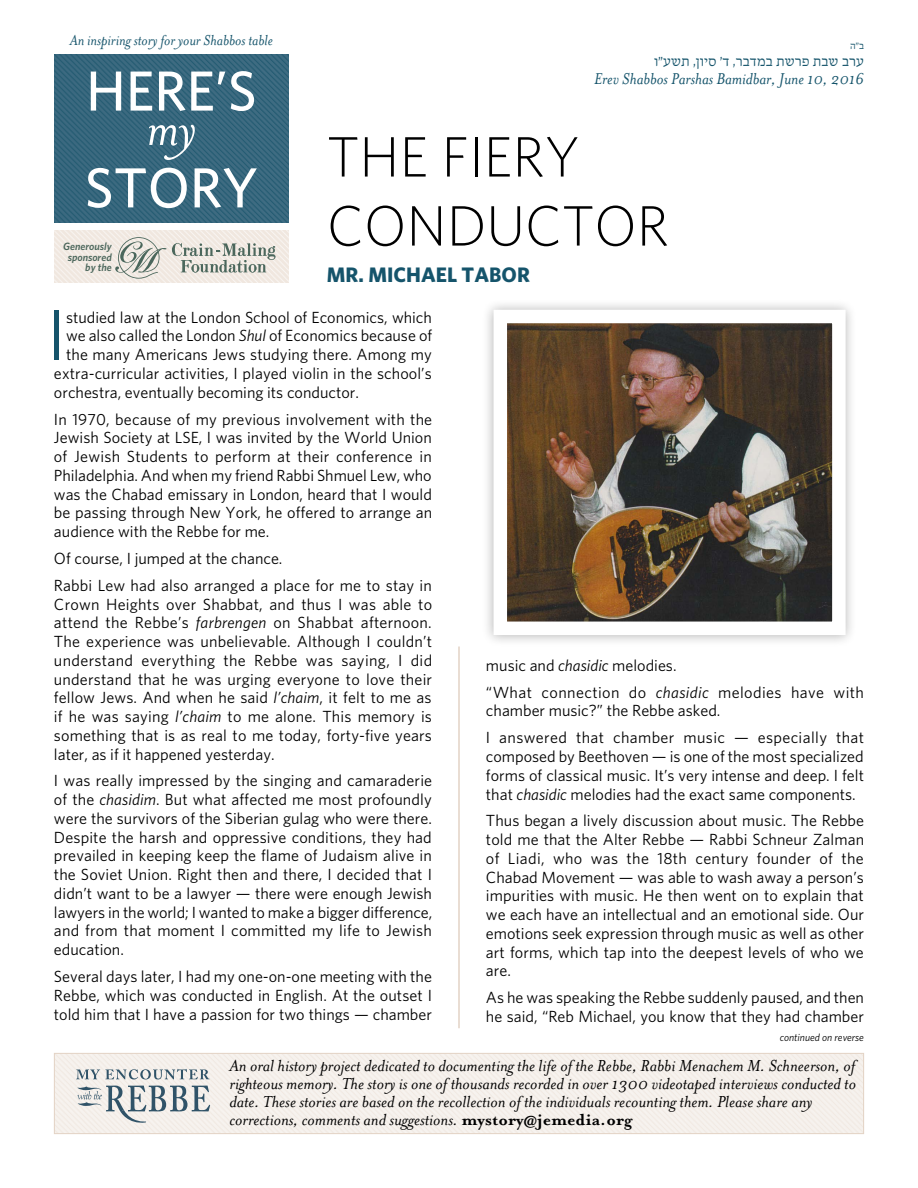
<style>
.page{position:relative;width:918px;height:1188px;background:#fff}
.page>*{position:absolute;margin:0;border:0;box-sizing:border-box;transform-origin:0 0}
.t1{font:71.55px "Whitney";color:#15546b}
.t2{font:300 57px "Whitney";color:#000}
.t3{font:500 56.55px "Whitney";color:#fff}
.t4{font:italic 56.55px "Mrs Eaves OT";color:#fff}
.t5{font:700 21px "Whitney";color:#15546b}
.t6{font:italic 18.3px/18px "Mrs Eaves OT";color:#000;scale:1.06 1}
.t7{font:italic 18px "Mrs Eaves OT";color:#15546b}
.t8{font:italic 16.5px "Mrs Eaves OT";color:#15546b}
.t9{font:16.2px/18.8px "Whitney";letter-spacing:.005em;color:#000}
.t10{font:16.2px "Whitney";letter-spacing:.025em;color:#000}
.t11{font:italic 16.2px "Whitney";letter-spacing:.025em;color:#000}
.t12{font:300 15px "Fb Adama";color:#15546b}
.t13{font:italic 600 10.65px/10.6px "Whitney";color:#4c675c;text-align:right}
.t14{font:italic 10.5px "Whitney";color:#000}
.t15{font:300 10.5px "Fb Adama";color:#15546b}
.s1{font-style:italic}
.s2{font-weight:700;font-style:normal}
</style>
<div class="page">
<hr style="left:458px;top:646px;width:2px;height:382px;background:#e3d3c5">
<div style="left:56px;top:1055px;width:806px;height:77px;background:#f5f0ec"></div>
<div style="left:54px;top:1053px;width:810px;height:81px;border:1px solid #e3d3c5"></div>
<svg style="left:76px;top:1069px;width:133px;height:10px"></svg>
<svg style="left:77px;top:1086px;width:133px;height:37px;background:#c6cacb"></svg>
<img style="left:54px;top:54px;width:235px;height:169px">
<img style="left:54px;top:231px;width:235px;height:52px">
<svg style="left:115px;top:237px;width:51px;height:42px;background:#cfcec7"></svg>
<svg style="left:172px;top:243px;width:103px;height:30px;background:#c5c7bf"></svg>
<div style="left:482px;top:298px;width:375px;height:349px;background:#000;opacity:.3"></div>
<img style="left:509px;top:325px;width:322px;height:295px">
<div style="left:494px;top:310px;width:352px;height:325px;border:14px solid #fff"></div>
<p class="t8" style="left:70px;top:31px;width:205px">An inspiring story foryour Shabbos table</p>
<h3 class="t3" style="left:86px;top:54px;width:172px">HERE S’</h3>
<h3 class="t4" style="left:146px;top:97px;width:52px">my</h3>
<h3 class="t3" style="left:85px;top:150px;width:175px">STORY</h3>
<p class="t13" style="left:63px;top:241px;width:50px">Generously sponsored by the</p>
<p class="t15" style="left:850px;top:40px;width:15px">ב”ה</p>
<p class="t12" style="left:654px;top:53px;width:212px">שע״ ו שתבמדבר ,ד ׳סי ו ן ,ת שבתפר ערב</p>
<p class="t7" style="left:594px;top:69px;width:271px">Erev Shabbos Parshas Bamidbar, June 10, 2016</p>
<h2 class="t2" style="left:327px;top:119px;width:255px">THE FIERY</h2>
<h2 class="t2" style="left:327px;top:188px;width:343px">CONDUCTOR</h2>
<p class="t5" style="left:327px;top:260px;width:205px">MR. MICHAEL TABOR</p>
<h1 class="t1" style="left:47px;top:288px;width:21px">I</h1>
<p class="t9" style="left:66px;top:307px;width:367px">studied law at the London School of Economics, which</p>
<p class="t9" style="left:66px;top:326px;width:368px">we also called the London <span class="s1">Shul</span> of Economics because of</p>
<p class="t9" style="left:66px;top:345px;width:367px">the many Americans Jews studying there. Among my</p>
<p class="t9" style="left:54px;top:364px;width:380px">extra-curricular activities I, played violin in the school s’</p>
<p class="t9" style="left:54px;top:382px;width:306px">orchestra, eventually becoming its conductor.</p>
<p class="t9" style="left:54px;top:409px;width:380px;text-align:justify">In 1970, because of my previous involvement with the Jewish Society at LSE I, was invited by the World Union of Jewish Students to perform at their conference in Philadelphia. And when my friend Rabbi Shmuel Lew, who was the Chabad emissary in London, heard that I would be passing through New York, he offered to arrange an audience with the Rebbe for me.</p>
<p class="t9" style="left:54px;top:544px;width:379px;line-height:26.8px">Of course I, jumped at the chance.<br>Rabbi Lew had also arranged a place for me to stay in</p>
<p class="t9" style="left:54px;top:594px;width:380px;text-align:right">Crown Heights over Shabbat, and thus I was able to attend the Rebbe s’ <span class="s1">farbrengen</span> on Shabbat afternoon.<br>The experience was unbelievable. Although I couldn t’ did</p>
<p class="t9" style="left:54px;top:650px;width:380px">understand<br>understand that he was urging everyone to love their fellow Jews. And when he said <span class="s1">’l chaim</span> it, felt to me as if he was saying <span class="s1">’l chaim</span> to me alone. This memory is something that is as real to me today, forty-five years later, as itif happened yesterday.</p>
<p class="t9" style="left:54px;top:771px;width:380px;text-align:justify">I was really impressed by the singing and camaraderie of the <span class="s1">chasidim</span>. But what affected me most profoundly were the survivors of the Siberian gulag who were there.<br>Despite the harsh and oppressive conditions, they had prevailed in keeping keep the flame of Judaism alive in the Soviet Union. Right then and there I, decided that I didn t’ want to be a lawyer — there were enough Jewish lawyers in the world I; wanted to make a bigger difference, and from that moment I committed my life to Jewish education.</p>
<p class="t9" style="left:54px;top:967px;width:380px;text-align:justify">Several days later I, had my one-on-one meeting with the Rebbe, which was conducted in English. At the outset I told him that I have a passion for two things — chamber</p>
<p class="t9" style="left:141px;top:650px;width:75px">everything</p>
<p class="t9" style="left:223px;top:650px;width:24px">the</p>
<p class="t9" style="left:254px;top:650px;width:45px">Rebbe</p>
<p class="t9" style="left:341px;top:650px;width:63px">saying I,</p>
<p class="t9" style="left:306px;top:650px;width:29px">was</p>
<p class="t9" style="left:486px;top:655px;width:192px">music and <span class="s1">chasidic</span> melodies.</p>
<p class="t9" style="left:486px;top:682px;width:236px">“What<br>chamber music?” the Rebbe asked.</p>
<p class="t9" style="left:629px;top:682px;width:19px">do</p>
<p class="t11" style="left:656px;top:681px;width:55px">chasidic</p>
<p class="t10" style="left:718px;top:681px;width:65px">melodies</p>
<p class="t10" style="left:542px;top:681px;width:80px">connection</p>
<p class="t9" style="left:791px;top:682px;width:35px">have</p>
<p class="t9" style="left:834px;top:682px;width:32px">with</p>
<p class="t10" style="left:499px;top:727px;width:69px">answered</p>
<p class="t9" style="left:576px;top:728px;width:30px">that</p>
<p class="t10" style="left:613px;top:727px;width:63px">chamber</p>
<p class="t10" style="left:758px;top:727px;width:71px">especially</p>
<p class="t9" style="left:836px;top:728px;width:30px">that</p>
<p class="t9" style="left:486px;top:728px;width:380px">I<br>composed by Beethoven — is one of the most specialized forms of classical music s’I t. very intense and deep I. felt that <span class="s1">chasidic</span> melodies had the exact same components.</p>
<p class="t9" style="left:486px;top:811px;width:380px;text-align:right">Thus began a lively discussion about music. The Rebbe told me that the Alter Rebbe — Rabbi Schneur Zalman the</p>
<p class="t9" style="left:683px;top:728px;width:43px">music</p>
<p class="t9" style="left:734px;top:728px;width:16px">—</p>
<p class="t9" style="left:508px;top:849px;width:38px">Liadi,</p>
<p class="t9" style="left:553px;top:849px;width:31px">who</p>
<p class="t9" style="left:627px;top:849px;width:24px">the</p>
<p class="t9" style="left:657px;top:849px;width:31px">18th</p>
<p class="t9" style="left:757px;top:849px;width:56px">founder</p>
<p class="t9" style="left:486px;top:849px;width:380px">of<br>Chabad Movement — was able to wash away a person s’ impurities with music. He then went on to explain that we each have an intellectual and an emotional side. Our emotions seek expression through music as well as other art forms, which tap into the deepest levels of who we are.</p>
<p class="t9" style="left:486px;top:988px;width:380px">As he was speaking the Rebbe suddenly paused, and then he said “, Reb Michael, you know that they had chamber</p>
<p class="t9" style="left:819px;top:849px;width:15px">of</p>
<p class="t9" style="left:695px;top:849px;width:54px">century</p>
<p class="t9" style="left:591px;top:849px;width:29px">was</p>
<p class="t14" style="left:780px;top:1030px;width:86px">continued on reverse</p>
<p class="t6" style="left:230px;top:1057px;width:593px">An oral history project dedicated to documenting the life ofthe Rebbe, Rabbi Menachem M. Schneerson of, righteous memory. The story is one ofthousands recorded in over 1300 videotaped interviews conducted to date. These stories are based on the recollection ofthe individuals recounting them. Please share any corrections, comments and suggestions. <span class="s2">mystory@jemedia.org</span></p>
</div>
